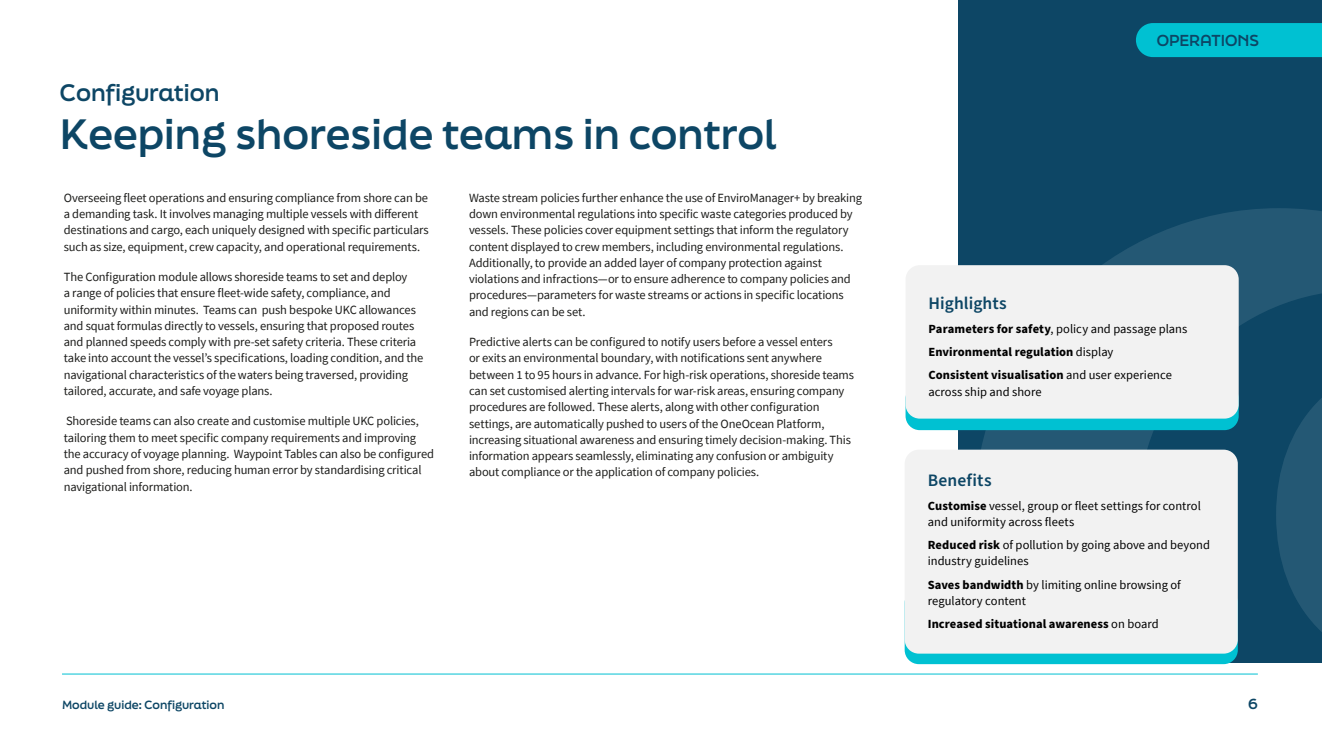
<style>
.page{position:relative;width:1322px;height:745px;background:#fff}
.page>*{position:absolute;margin:0;border:0;box-sizing:border-box;transform-origin:0 0}
.t1{font:700 40px "Final Six";color:#0d4665}
.t2{font:700 22.5px "Final Six";color:#0d4665}
.t3{font:600 17.5px "Source Sans Pro";letter-spacing:.005em;color:#0d4665}
.t4{font:700 15px "Final Six";color:#0d4665}
.t5{font:700 13.75px "Final Six";color:#0d4665}
.t6{font:12.5px/16.2px "Source Sans Pro";letter-spacing:-.015em;color:#1d1d1b}
.t7{font:12.5px/16.2px "Source Sans Pro";color:#000}
.t8{font:700 12.5px/23.4px "Source Sans Pro";letter-spacing:.005em;color:#000}
.t9{font:700 11.25px "Final Six";color:#0d4665}
.s1{font-weight:400}
.s2{font-weight:700}
</style>
<div class="page">
<div style="left:958px;top:0;width:364px;height:662px;background:#0d4665"></div>
<svg style="left:974px;top:208px;width:348px;height:454px"></svg>
<div style="left:904px;top:588px;width:334px;height:75px;background:#00c1d2;border-radius:14px"></div>
<div style="left:904px;top:449px;width:334px;height:204px;background:#f2f2f2;border-radius:14px"></div>
<div style="left:905px;top:384px;width:333px;height:46px;background:#00c1d2;border-radius:14px"></div>
<div style="left:905px;top:265px;width:333px;height:153px;background:#f2f2f2;border-radius:14px"></div>
<div style="left:1136px;top:23px;width:186px;height:34px;background:#00c1d2"></div>
<hr style="left:62px;top:673px;width:1196px;height:1px;background:#00c1d2">
<h2 class="t2" style="left:60px;top:76px;width:161px">Configuration</h2>
<h1 class="t1" style="left:60px;top:104px;width:718px">Keeping shoreside teams in control</h1>
<p class="t6" style="left:64px;top:189px;width:366px">Overseeing fleet operations and ensuring compliance from shore can be a demanding task. It involves managing multiple vessels with different destinations and cargo, each uniquely designed with specific particulars such as size, equipment, crew capacity, and operational requirements.</p>
<p class="t6" style="left:64px;top:268px;width:361px">The Configuration module allows shoreside teams to set and deploy<br>a range of policies that ensure fleet-wide safety, compliance, and uniformity within minutes. Teams can push bespoke UKC allowances and squat formulas directly to vessels, ensuring that proposed routes and planned speeds comply with pre-set safety criteria. These criteria take into account the vessel’s specifications, loading condition, and the navigational characteristics of the waters being traversed, providing tailored, accurate, and safe voyage plans.</p>
<p class="t6" style="left:64px;top:413px;width:372px">Shoreside teams can also create and customise multiple UKC policies, tailoring them to meet specific company requirements and improving the accuracy of voyage planning. Waypoint Tables can also be configured and pushed from shore, reducing human error by standardising critical navigational information.</p>
<p class="t6" style="left:469px;top:189px;width:394px">Waste stream policies further enhance the use of EnviroManager+ by breaking down environmental regulations into specific waste categories produced by vessels. These policies cover equipment settings that inform the regulatory content displayed to crew members, including environmental regulations.<br>Additionally, to provide an added layer of company protection against violations and infractions—or to ensure adherence to company policies and procedures—parameters for waste streams or actions in specific locations and regions can be set.</p>
<p class="t6" style="left:469px;top:333px;width:386px">Predictive alerts can be configured to notify users before a vessel enters<br>or exits an environmental boundary, with notifications sent anywhere between 1 to 95 hours in advance. For high-risk operations, shoreside teams can set customised alerting intervals for war-risk areas, ensuring company procedures are followed. These alerts, along with other configuration settings, are automatically pushed to users of the OneOcean Platform, increasing situational awareness and ensuring timely decision-making. This information appears seamlessly, eliminating any confusion or ambiguity about compliance or the application of company policies.</p>
<p class="t4" style="left:1157px;top:29px;width:104px">OPERATIONS</p>
<h3 class="t3" style="left:928px;top:292px;width:80px">Highlights</h3>
<p class="t8" style="left:928px;top:317px;width:260px">Parameters for safety<span class="s1">, policy and passage plans<br></span>Environmental regulation <span class="s1">display<br></span>Consistent visualisation <span class="s1">and user experience</span></p>
<p class="t7" style="left:928px;top:383px;width:115px">across ship and shore</p>
<h3 class="t3" style="left:928px;top:468px;width:65px">Benefits</h3>
<p class="t7" style="left:928px;top:497px;width:275px"><span class="s2">Customise</span> vessel, group or fleet settings for control and uniformity across fleets</p>
<p class="t7" style="left:928px;top:536px;width:284px"><span class="s2">Reduced risk</span> of pollution by going above and beyond industry guidelines</p>
<p class="t7" style="left:928px;top:576px;width:255px"><span class="s2">Saves bandwidth</span> by limiting online browsing of regulatory content</p>
<p class="t8" style="left:928px;top:612px;width:233px">Increased situational awareness <span class="s1">on board</span></p>
<p class="t9" style="left:62px;top:696px;width:164px">Module guide: Configuration</p>
<p class="t5" style="left:1248px;top:693px;width:11px">6</p>
</div>
